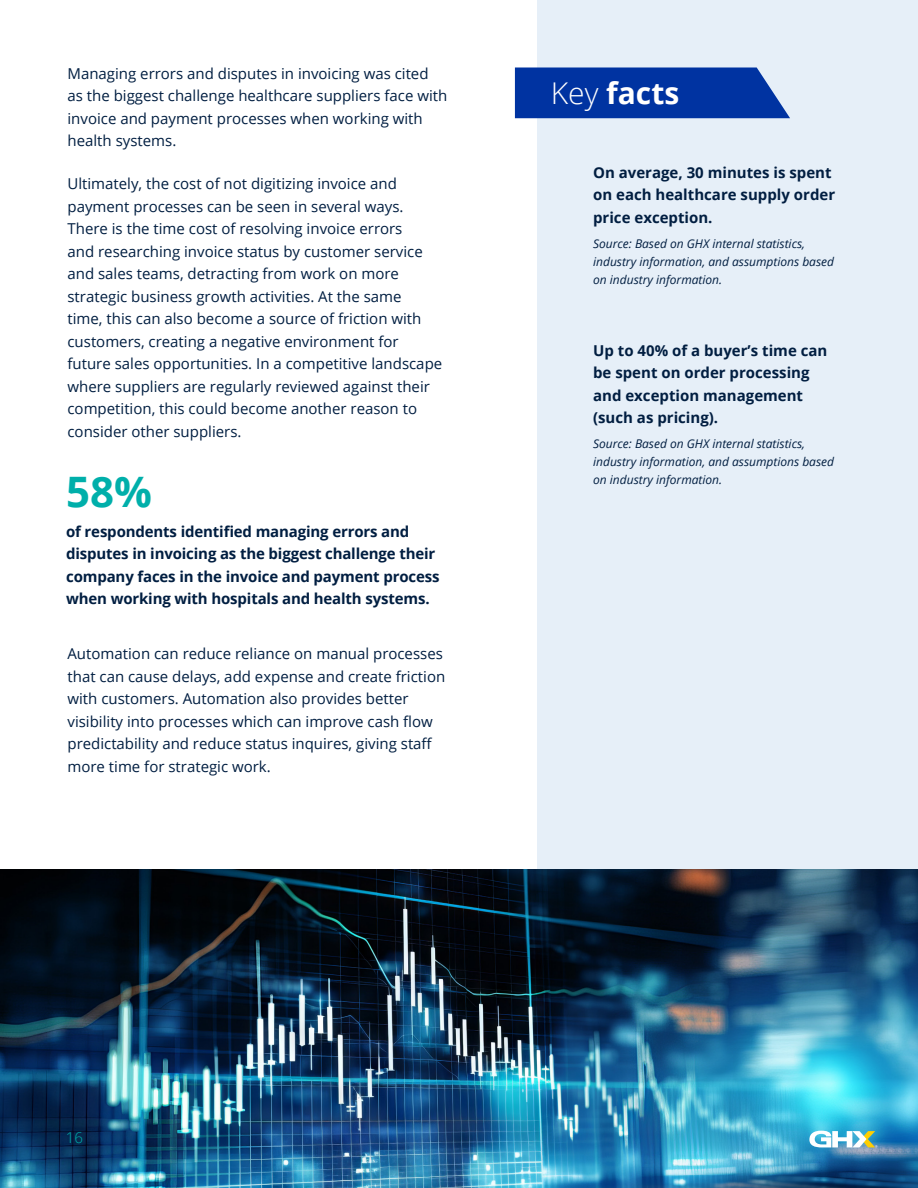
<style>
.page{position:relative;width:918px;height:1188px;background:#fff}
.page>*{position:absolute;margin:0;border:0;box-sizing:border-box;transform-origin:0 0}
.Subhead{font:700 42px "Open Sans";color:#00afaa}
.Body_-_Dark_Blue{font:700 30px "Open Sans";color:#fff}
.Body_-_Dark_Blue-2{font:15px/22.5px "Open Sans";color:#011e41}
.Subhead-2{font:700 15px/22.5px "Open Sans";letter-spacing:-.01em;color:#011e41}
.Body_-_White{font:700 15px/22.5px "Open Sans";color:#011e41}
.Headline{font:300 15px "Open Sans";color:#00afaa}
.Body_-_White-2{font:italic 12px/18px "Open Sans";color:#011e41}
.s1{font-weight:300}
</style>
<div class="page">
<div style="left:537px;top:0;width:381px;height:868px;background:#e6eff8"></div>
<img style="left:0;top:870px;width:918px;height:318px">
<div style="left:515px;top:68px;width:275px;height:50px;background:#0033a1"></div>
<svg style="left:809px;top:1131px;width:68px;height:16px"></svg>
<p class="Body_-_Dark_Blue-2" style="left:68px;top:62px;width:381px">Managing errors and disputes in invoicing was cited as the biggest challenge healthcare suppliers face with invoice and payment processes when working with health systems.</p>
<p class="Body_-_Dark_Blue-2" style="left:68px;top:172px;width:376px">Ultimately, the cost of not digitizing invoice and payment processes can be seen in several ways.<br>There is the time cost of resolving invoice errors<br>and researching invoice status by customer service and sales teams, detracting from work on more strategic business growth activities. At the same<br>time, this can also become a source of friction with customers, creating a negative environment for future sales opportunities. In a competitive landscape where suppliers are regularly reviewed against their competition, this could become another reason to consider other suppliers.</p>
<p class="Subhead" style="left:66px;top:462px;width:87px">58%</p>
<p class="Subhead-2" style="left:66px;top:520px;width:375px">of respondents identified managing errors and disputes in invoicing as the biggest challenge their company faces in the invoice and payment process when working with hospitals and health systems.</p>
<p class="Body_-_Dark_Blue-2" style="left:68px;top:642px;width:379px">Automation can reduce reliance on manual processes that can cause delays, add expense and create friction with customers. Automation also provides better visibility into processes which can improve cash flow predictability and reduce status inquires, giving staff more time for strategic work.</p>
<p class="Body_-_Dark_Blue" style="left:551px;top:72px;width:130px"><span class="s1">Key</span> facts</p>
<p class="Body_-_White" style="left:593px;top:161px;width:244px">On average, 30 minutes is spent on each healthcare supply order price exception.</p>
<p class="Body_-_White-2" style="left:593px;top:234px;width:242px">Source: Based on GHX internal statistics, industry information, and assumptions based on industry information.</p>
<p class="Body_-_White" style="left:593px;top:338px;width:236px">Up to 40% of a buyer’s time can be spent on order processing and exception management (such as pricing).</p>
<p class="Body_-_White-2" style="left:593px;top:434px;width:242px">Source: Based on GHX internal statistics, industry information, and assumptions based on industry information.</p>
<p class="Headline" style="left:66px;top:1127px;width:19px">16</p>
</div>
